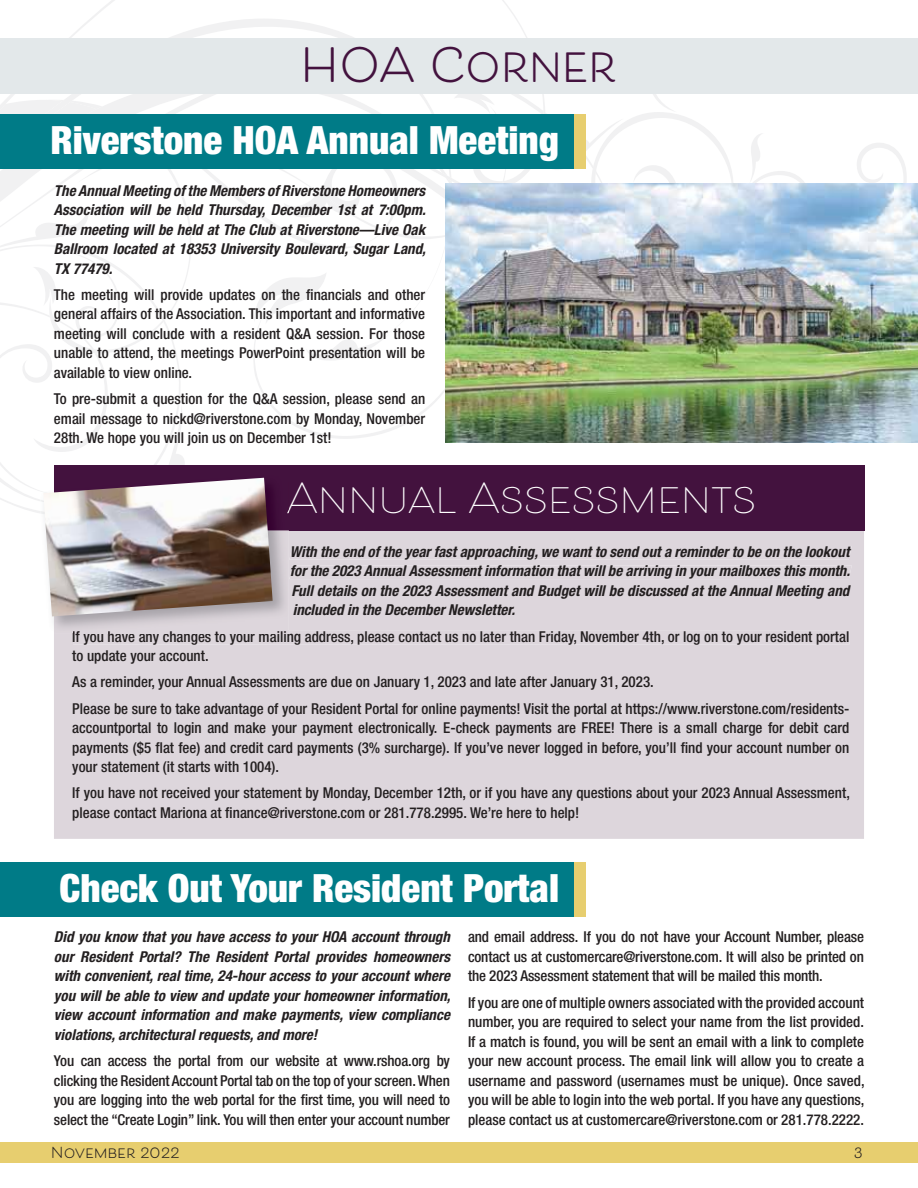
<style>
.page{position:relative;width:918px;height:1188px;background:#fff}
.page>*{position:absolute;margin:0;border:0;box-sizing:border-box;transform-origin:0 0}
.t1{font:700 46.5px "Beloved Sans Basic";color:#43123e}
.t2{font:40.5px "Beloved Sans Basic";color:#fff}
.t3{font:900 condensed 39px "Helvetica Neue";color:#fff}
.t4{font:500 condensed 15px/19.5px "Helvetica Neue";color:#231f20;text-align:justify}
.t5{font:italic 700 condensed 15px/19.5px "Helvetica Neue";color:#231f20}
.t6{font:700 15px "Beloved Sans Basic";letter-spacing:.02em;color:#231f20}
.t7{font:500 condensed 15px "Helvetica Neue";color:#1d1619}
.s1{color:#1d1619}
</style>
<div class="page">
<svg style="left:649px;top:93px;width:35px;height:18px"></svg>
<svg style="left:168px;top:439px;width:17px;height:26px"></svg>
<svg style="left:121px;top:341px;width:324px;height:98px"></svg>
<svg style="left:0;top:187px;width:384px;height:154px"></svg>
<svg style="left:0;top:0;width:545px;height:187px"></svg>
<svg style="left:77px;top:105px;width:434px;height:103px"></svg>
<svg style="left:454px;top:93px;width:41px;height:19px"></svg>
<svg style="left:94px;top:112px;width:579px;height:170px"></svg>
<svg style="left:264px;top:114px;width:643px;height:164px"></svg>
<div style="left:0;top:1142px;width:918px;height:21px;background:#e7ce6f"></div>
<div style="left:0;top:38px;width:918px;height:55px;background:#e3e8ea"></div>
<div style="left:0;top:115px;width:586px;height:54px;background:#e7ce6f"></div>
<div style="left:0;top:115px;width:573px;height:54px;background:#007b87"></div>
<img style="left:445px;top:184px;width:473px;height:259px">
<div style="left:54px;top:530px;width:810px;height:309px;background:#ddd6dc"></div>
<div style="left:289px;top:546px;width:563px;height:33px;background:#ddd6dc"></div>
<div style="left:73px;top:631px;width:776px;height:13px;background:#ddd6dc"></div>
<div style="left:54px;top:465px;width:810px;height:65px;background:#43123e"></div>
<img style="left:52px;top:530px;width:237px;height:103px">
<svg style="left:0;top:208px;width:121px;height:296px"></svg>
<img style="left:73px;top:631px;width:216px;height:2px">
<img style="left:54px;top:475px;width:221px;height:55px">
<img style="left:43px;top:478px;width:230px;height:138px">
<div style="left:0;top:862px;width:586px;height:54px;background:#e7ce6f"></div>
<div style="left:0;top:862px;width:573px;height:54px;background:#007b87"></div>
<h1 class="t1" style="left:301px;top:39px;width:317px">HOA Corner</h1>
<h3 class="t3" style="left:50px;top:126px;width:510px">Riverstone HOA Annual Meeting</h3>
<p class="t5" style="left:54px;top:182px;width:376px">The AnnualMeeting of the Members of Riverstone Homeowners Association will be held Thursday, December 1st at 7:00pm.<br>The meeting will be held at The Club at Riverstone—Live Oak Ballroom located at 18353 University Boulevard, Sugar Land, TX 77479.</p>
<p class="t4" style="left:54px;top:287px;width:373px">The meeting will provide updates on the financials and other general affairs of the Association. This important and informative meeting will conclude with a resident Q&amp;A session. For those unable to attend, the meetings PowerPoint presentation will be available to view online.</p>
<p class="t4" style="left:54px;top:391px;width:373px">To pre-submit a question for the Q&amp;A session, please send an email message to nickd@riverstone.com by Monday, November 28th. We hope you will join us on December 1st!</p>
<h2 class="t2" style="left:286px;top:483px;width:471px">Annual Assessments</h2>
<p class="t5" style="left:290px;top:544px;width:565px">With the end of the yearfast approaching,we want to send out a reminderto be on the lookout forthe 2023 AnnualAssessment information that willbe arriving in yourmailboxes this month.<br>Full details on the 2023 Assessment and Budget will be discussed at the Annual Meeting and included in the DecemberNewsletter.</p>
<p class="t4" style="left:72px;top:628px;width:779px"><span class="s1">If</span> you ave any c anges o your ma ng address, please contact us no later than Friday, November 4th, or log on to your resident portal to update your account.</p>
<p class="t4" style="left:72px;top:671px;width:778px;line-height:26.2px">As a reminder, your Annual Assessments are due on January 1, 2023 and late after January 31, 2023.<br>Please be sure to take advantage of your Resident Portal for online payments! Visit the portal at https://www.riverstone.com/residents-</p>
<p class="t4" style="left:72px;top:720px;width:779px">accountportal to login and make your payment electronically. E-check payments are FREE! There is a small charge for debit card payments ($5 flat fee) and credit card payments (3% surcharge). If you’ve never logged in before, you’ll find your account number on your statement (it starts with 1004).</p>
<p class="t4" style="left:72px;top:785px;width:779px">If you have not received your statement by Monday, December 12th, or if you have any questions about your 2023 Annual Assessment, please contact Mariona at finance@riverstone.com or 281.778.2995. We’re here to help!</p>
<p class="t7" style="left:108px;top:631px;width:9px">h</p>
<p class="t7" style="left:169px;top:631px;width:9px">h</p>
<p class="t7" style="left:215px;top:631px;width:6px">t</p>
<p class="t7" style="left:277px;top:631px;width:11px">ili</p>
<h3 class="t3" style="left:59px;top:874px;width:501px">Check Out Your Resident Portal</h3>
<p class="t5" style="left:54px;top:929px;width:401px;text-align:justify">Did you know that you have access to your HOA account through our Resident Portal? The Resident Portal provides homeowners with convenient,real time,24-hour access to your account where you will be able to view and update your homeowner information, view account information and make payments, view compliance violations,architecturalrequests,and more!</p>
<p class="t4" style="left:54px;top:1053px;width:398px">You can access the portal from our website at www.rshoa.org by clicking the Resident Account Portal tab on the top of your screen. When you are logging into the web portal for the first time, you will need to select the “Create Login” link. You will then enter your account number</p>
<p class="t4" style="left:468px;top:929px;width:398px">and email address. If you do not have your Account Number, please contact us at customercare@riverstone.com. It will also be printed on the 2023 Assessment statement that will be mailed this month.</p>
<p class="t4" style="left:468px;top:994px;width:398px">If you are one of multiple owners associated with the provided account number, you are required to select your name from the list provided.<br>If a match is found, you will be sent an email with a link to complete your new account process. The email link will allow you to create a username and password (usernames must be unique). Once saved, you will be able to login into the web portal. If you have any questions, please contact us at customercare@riverstone.com or 281.778.2222.</p>
<p class="t6" style="left:51px;top:1144px;width:130px">November 2022</p>
<p class="t6" style="left:854px;top:1144px;width:10px">3</p>
</div>
